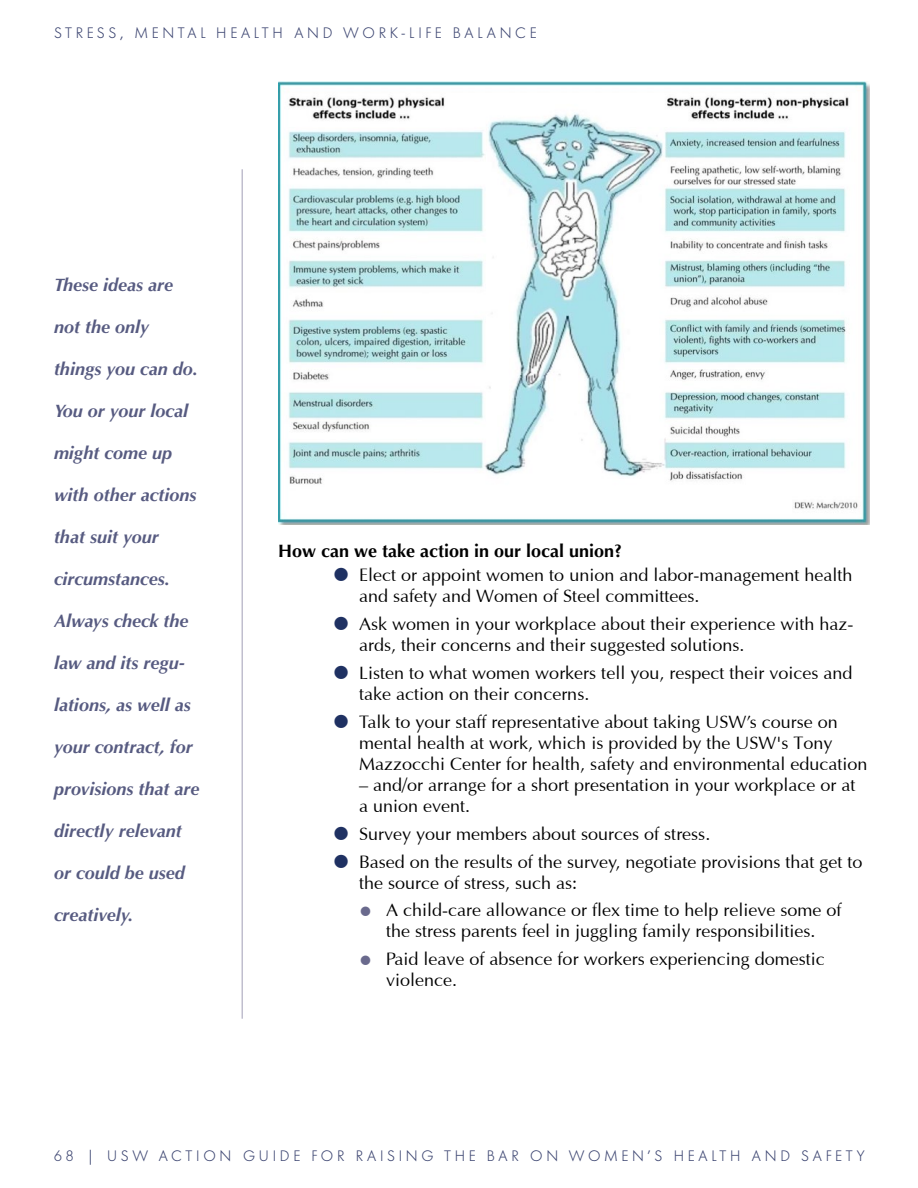
<style>
.page{position:relative;width:918px;height:1188px;background:#fff}
.page>*{position:absolute;margin:0;border:0;box-sizing:border-box;transform-origin:0 0}
.t1{font:18px/21px "Optima";color:#000}
.t2{font:italic 700 18px "Optima";color:#575b81}
.t3{font:700 18px "Optima";color:#000}
.t4{font:300 15px "Futura Serie BQ";letter-spacing:.25em;color:#3c4571}
.s1{color:#1f3162}
.s2{color:#6a6a8d}
</style>
<div class="page">
<hr style="left:242px;top:169px;width:1px;height:850px;background:#c0bece">
<img style="left:278px;top:81px;width:591px;height:444px">
<p class="t4" style="left:54px;top:24px;width:484px">STRESS, MENTAL HEALTH AND WORK-LIFE BALANCE</p>
<p class="t2" style="left:54px;top:274px;width:121px">These ideas are</p>
<p class="t2" style="left:54px;top:316px;width:97px">not the only</p>
<p class="t2" style="left:54px;top:358px;width:145px">things you can do.</p>
<p class="t2" style="left:54px;top:400px;width:136px">You or your local</p>
<p class="t2" style="left:54px;top:442px;width:120px">might come up</p>
<p class="t2" style="left:54px;top:484px;width:144px">with other actions</p>
<p class="t2" style="left:54px;top:526px;width:106px">that suit your</p>
<p class="t2" style="left:54px;top:568px;width:117px">circumstances.</p>
<p class="t2" style="left:54px;top:610px;width:136px">Always check the</p>
<p class="t2" style="left:54px;top:652px;width:132px">law and its regu-</p>
<p class="t2" style="left:54px;top:694px;width:138px">lations, as well as</p>
<p class="t2" style="left:54px;top:736px;width:140px">your contract, for</p>
<p class="t2" style="left:54px;top:778px;width:147px">provisions that are</p>
<p class="t2" style="left:54px;top:820px;width:129px">directly relevant</p>
<p class="t2" style="left:54px;top:862px;width:132px">or could be used</p>
<p class="t2" style="left:54px;top:904px;width:81px">creatively.</p>
<p class="t3" style="left:278px;top:540px;width:345px">How can we take action in our local union?</p>
<p class="t1" style="left:359px;top:565px;width:495px;text-indent:-27px"><span class="s1">●</span> Elect or appoint women to union and labor-management health and safety and Women of Steel committees.</p>
<p class="t1" style="left:359px;top:614px;width:496px;text-indent:-27px"><span class="s1">●</span> Ask women in your workplace about their experience with haz&shy;ards, their concerns and their suggested solutions.</p>
<p class="t1" style="left:359px;top:663px;width:495px;text-indent:-27px"><span class="s1">●</span> Listen to what women workers tell you, respect their voices and take action on their concerns.</p>
<p class="t1" style="left:359px;top:712px;width:510px;text-indent:-27px"><span class="s1">●</span> Talk to your staff representative about taking USW’s course on mental health at work, which is provided by the USW's Tony<br>Mazzocchi Center for health, safety and environmental education</p>
<p class="t1" style="left:359px;top:775px;width:498px">– and/or arrange for a short presentation in your workplace or at a union event.</p>
<p class="t1" style="left:332px;top:824px;width:380px"><span class="s1">●</span> Survey your members about sources of stress.</p>
<p class="t1" style="left:359px;top:852px;width:505px;text-indent:-27px"><span class="s1">●</span> Based on the results of the survey, negotiate provisions that get to the source of stress, such as:</p>
<p class="t1" style="left:359px;top:901px;width:484px;text-align:center"><span class="s2">●</span> A child-care allowance or flex time to help relieve some of the stress parents feel in juggling family responsibilities.</p>
<p class="t1" style="left:386px;top:949px;width:440px;text-indent:-27px"><span class="s2">●</span> Paid leave of absence for workers experiencing domestic violence.</p>
<p class="t4" style="left:54px;top:1147px;width:812px">68 | USW ACTION GUIDE FOR RAISING THE BAR ON WOMEN’S HEALTH AND SAFETY</p>
</div>
